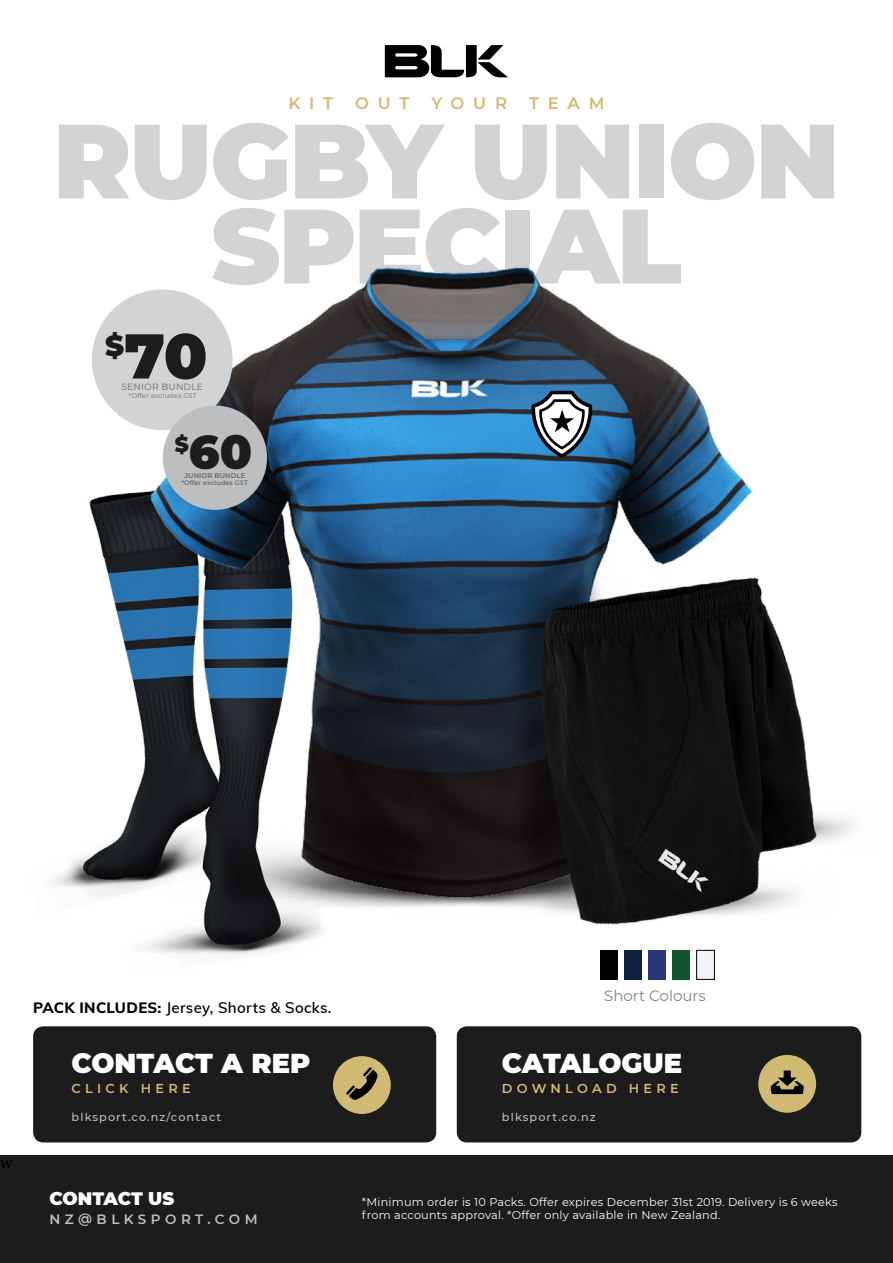
<style>
.page{position:relative;width:893px;height:1263px;background:#fff}
.page>*{position:absolute;margin:0;border:0;box-sizing:border-box;transform-origin:0 0}
.t1{font:900 105.6px/85.1px "Montserrat";letter-spacing:-.02em;color:#d1d3d4;text-align:center}
.t2{font:900 63.15px "Montserrat";color:#1c1c1c}
.t3{font:900 46.8px "Montserrat";color:#1c1c1c}
.t4{font:900 28.95px "Montserrat";color:#1c1c1c}
.t5{font:900 27.3px "Montserrat";letter-spacing:-.005em;color:#fff}
.t6{font:900 21.45px "Montserrat";color:#1c1c1c}
.t7{font:900 18px "Montserrat";letter-spacing:-.005em;color:#fff}
.t8{font:18px "Minion Pro";color:#000}
.t9{font:600 16.5px "Montserrat";letter-spacing:.53em;color:#d4b974}
.t10{font:600 15px "Muli";letter-spacing:.02em;color:#000}
.t11{font:15px "Montserrat";color:#808285}
.t12{font:600 13.5px "Montserrat";letter-spacing:.33em;color:#bdbebf}
.t13{font:600 12.9px "Montserrat";letter-spacing:.33em;color:#d4b974}
.t14{font:11.25px/13.5px "Montserrat";letter-spacing:.02em;color:#fff}
.t15{font:500 11.25px "Montserrat";letter-spacing:.1em;color:#bdbebf}
.t16{font:500 9.15px "Montserrat";letter-spacing:.02em;color:#808285}
.t17{font:600 6.75px "Montserrat";letter-spacing:.02em;color:#636466}
.t18{font:500 6.6px "Montserrat";letter-spacing:.02em;color:#808285}
.t19{font:500 6.45px "Montserrat";letter-spacing:.02em;color:#58595b}
.s1{font-weight:800}
</style>
<div class="page">
<img style="left:52px;top:267px;width:802px;height:688px">
<div style="left:92px;top:289px;width:141px;height:141px;background:#d1d3d4;border-radius:50%"></div>
<svg style="left:385px;top:73px;width:123px;height:4px"></svg>
<div style="left:624px;top:950px;width:18px;height:29px;background:#0d223d"></div>
<div style="left:648px;top:950px;width:18px;height:29px;background:#293679"></div>
<div style="left:600px;top:950px;width:18px;height:29px;background:#000101"></div>
<div style="left:672px;top:950px;width:18px;height:29px;background:#12542e"></div>
<div style="left:697px;top:950px;width:17px;height:29px;background:#f4f3f9"></div>
<div style="left:696px;top:950px;width:19px;height:29px;border:1px solid #000"></div>
<svg style="left:531px;top:391px;width:61px;height:67px"></svg>
<div style="left:163px;top:406px;width:104px;height:104px;background:#bcbec0;border-radius:50%"></div>
<div style="left:0;top:1155px;width:893px;height:108px;background:#1c1c1c"></div>
<svg style="left:384px;top:45px;width:120px;height:28px;fill:#000"></svg>
<svg style="left:33px;top:1026px;width:403px;height:116px;background:#252421"></svg>
<svg style="left:458px;top:1026px;width:404px;height:116px;background:#252421"></svg>
<h3 class="t9" style="left:288px;top:92px;width:46px">KIT</h3>
<h3 class="t9" style="left:355px;top:92px;width:56px">OUT</h3>
<h3 class="t9" style="left:431px;top:92px;width:77px">YOUR</h3>
<h3 class="t9" style="left:529px;top:92px;width:77px">TEAM</h3>
<h1 class="t1" style="left:53px;top:112px;width:789px">RUGBY UNION<br>SPECIAL</h1>
<h3 class="t4" style="left:105px;top:324px;width:20px">$</h3>
<p class="t16" style="left:121px;top:380px;width:83px">SENIOR BUNDLE</p>
<h2 class="t2" style="left:124px;top:309px;width:85px">70</h2>
<p class="t18" style="left:129px;top:391px;width:69px">*Offer excludes GST</p>
<h3 class="t6" style="left:175px;top:429px;width:16px">$</h3>
<p class="t19" style="left:182px;top:478px;width:68px">*Offer excludes GST</p>
<h3 class="t3" style="left:189px;top:417px;width:65px">60</h3>
<p class="t17" style="left:185px;top:471px;width:62px">JUNIOR BUNDLE</p>
<h3 class="t8" style="left:0;top:1150px;width:14px">w</h3>
<h3 class="t10" style="left:33px;top:996px;width:300px"><span class="s1">PACK INCLUDES:</span> Jersey, Shorts &amp; Socks.</h3>
<h3 class="t5" style="left:72px;top:1043px;width:240px">CONTACT A REP</h3>
<p class="t13" style="left:72px;top:1079px;width:121px">CLICK HERE</p>
<p class="t15" style="left:72px;top:1109px;width:151px">blksport.co.nz/contact</p>
<h3 class="t7" style="left:50px;top:1185px;width:126px">CONTACT US</h3>
<p class="t12" style="left:50px;top:1210px;width:210px">NZ@BLKSPORT.COM</p>
<h3 class="t11" style="left:604px;top:985px;width:103px">Short Colours</h3>
<h3 class="t5" style="left:502px;top:1043px;width:182px">CATALOGUE</h3>
<p class="t13" style="left:502px;top:1079px;width:178px">DOWNLOAD HERE</p>
<p class="t15" style="left:502px;top:1109px;width:95px">blksport.co.nz</p>
<p class="t14" style="left:362px;top:1195px;width:477px">*Minimum order is 10 Packs. Offer expires December 31st 2019. Delivery is 6 weeks from accounts approval. *Offer only available in New Zealand.</p>
</div>
